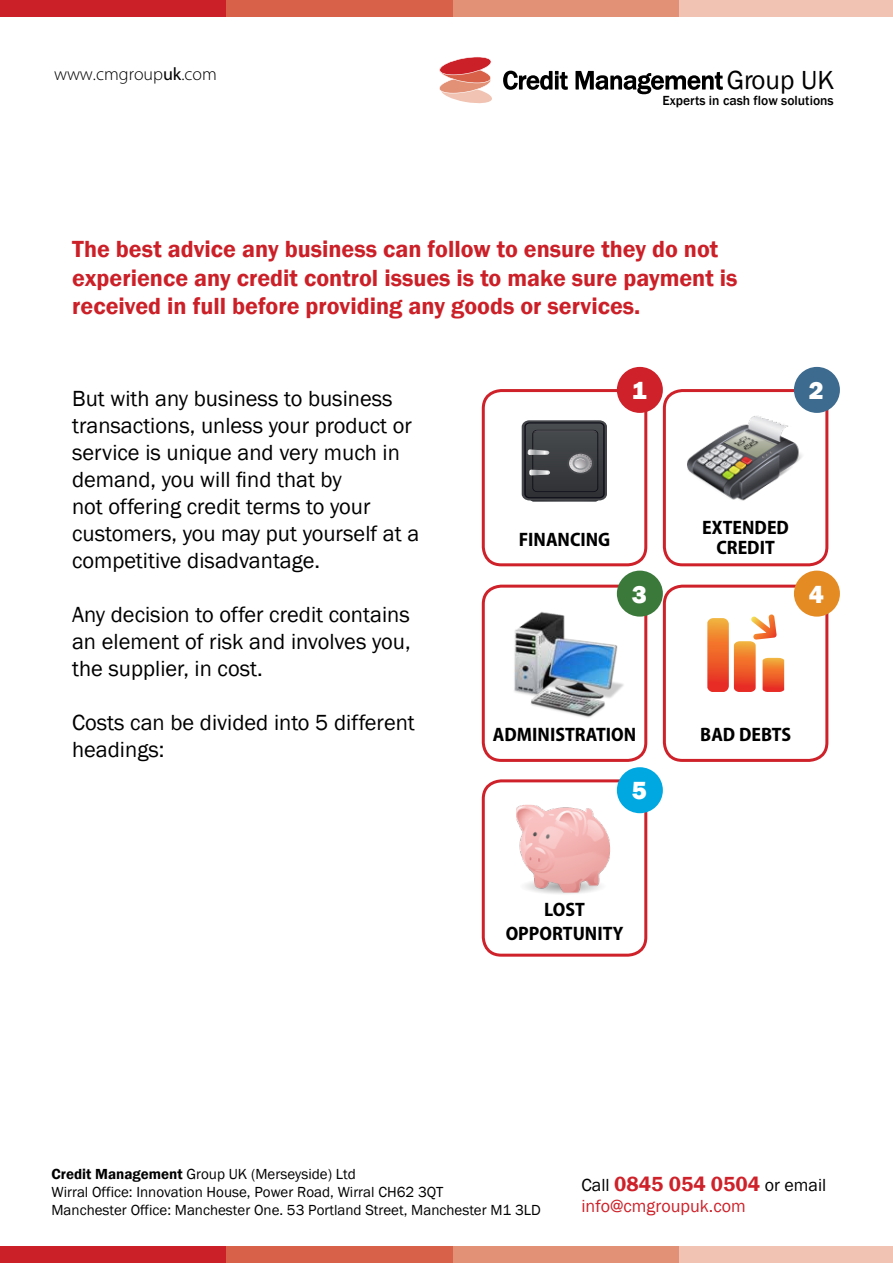
<style>
.page{position:relative;width:893px;height:1263px;background:#fff}
.page>*{position:absolute;margin:0;border:0;box-sizing:border-box;transform-origin:0 0}
.t1{font:26.85px "Franklin Gothic";color:#000}
.t2{font:800 25.5px "Franklin Gothic";color:#fff}
.t3{font:600 24px/28.8px "Franklin Gothic";color:#cc2028}
.t4{font:22.5px/27px "Franklin Gothic";color:#000}
.t5{font:700 semi-condensed 19.5px/23.4px "Myriad Pro";color:#000;text-align:center}
.t6{font:18px/21.5px "Franklin Gothic";color:#ce2129}
.t7{font:300 18px "Myriad Pro";color:#000}
.t8{font:15px/18px "Franklin Gothic";color:#000}
.t9{font:500 13.65px "Franklin Gothic";color:#000}
.s1{font-weight:400}
.s2{font-weight:600}
.s3{color:#000}
.s4{font-weight:600;font-size:21px}
</style>
<div class="page">
<svg style="left:439px;top:57px;width:53px;height:47px"></svg>
<svg style="left:503px;top:71px;width:65px;height:19px"></svg>
<svg style="left:575px;top:71px;width:148px;height:23px"></svg>
<img style="left:687px;top:405px;width:118px;height:96px">
<img style="left:516px;top:804px;width:95px;height:90px">
<svg style="left:707px;top:614px;width:77px;height:78px"></svg>
<svg style="left:522px;top:420px;width:85px;height:82px;background:#46484b"></svg>
<div style="left:482px;top:389px;width:165px;height:177px;border:3px solid #ce2129;border-radius:18px"></div>
<div style="left:663px;top:389px;width:165px;height:177px;border:3px solid #ce2129;border-radius:18px"></div>
<div style="left:482px;top:585px;width:165px;height:177px;border:3px solid #ce2129;border-radius:18px"></div>
<div style="left:663px;top:585px;width:165px;height:177px;border:3px solid #ce2129;border-radius:18px"></div>
<div style="left:482px;top:779px;width:165px;height:178px;border:3px solid #ce2129;border-radius:18px"></div>
<div style="left:0;top:0;width:226px;height:16px;background:#cc2028"></div>
<div style="left:226px;top:0;width:227px;height:16px;background:#d86249"></div>
<div style="left:453px;top:0;width:226px;height:16px;background:#e29076"></div>
<div style="left:679px;top:0;width:214px;height:16px;background:#f0c3b3"></div>
<div style="left:0;top:1247px;width:226px;height:16px;background:#cc2028"></div>
<div style="left:226px;top:1247px;width:227px;height:16px;background:#d86249"></div>
<div style="left:453px;top:1247px;width:226px;height:16px;background:#e29076"></div>
<div style="left:679px;top:1247px;width:214px;height:16px;background:#f0c3b3"></div>
<img style="left:514px;top:612px;width:110px;height:106px">
<div style="left:617px;top:367px;width:46px;height:46px;background:#ce2129;border-radius:50%"></div>
<div style="left:617px;top:571px;width:46px;height:46px;background:#3b793b;border-radius:50%"></div>
<div style="left:617px;top:767px;width:46px;height:46px;background:#00a8e2;border-radius:50%"></div>
<div style="left:794px;top:367px;width:46px;height:46px;background:#3c6b8f;border-radius:50%"></div>
<div style="left:794px;top:571px;width:46px;height:46px;background:#e48b24;border-radius:50%"></div>
<p class="t7" style="left:54px;top:64px;width:164px">www.cmgroup<span class="s1">uk</span>.com</p>
<p class="t1" style="left:727px;top:63px;width:109px">Group UK</p>
<p class="t9" style="left:662px;top:92px;width:173px">Experts in cash flow solutions</p>
<p class="t3" style="left:72px;top:235px;width:667px">The best advice any business can follow to ensure they do not experience any credit control issues is to make sure payment is received in full before providing any goods or services.</p>
<p class="t4" style="left:72px;top:385px;width:349px">But with any business to business transactions, unless your product or service is unique and very much in demand, you will find that by<br>not offering credit terms to your customers, you may put yourself at a competitive disadvantage.</p>
<p class="t4" style="left:72px;top:601px;width:340px;text-align:justify">Any decision to offer credit contains an element of risk and involves you, the supplier, in cost.</p>
<p class="t4" style="left:72px;top:709px;width:344px">Costs can be divided into 5 different headings:</p>
<p class="t2" style="left:632px;top:374px;width:16px">1</p>
<p class="t5" style="left:519px;top:528px;width:93px">FINANCING</p>
<p class="t2" style="left:632px;top:577px;width:16px">3</p>
<p class="t5" style="left:493px;top:723px;width:145px">ADMINISTRATION</p>
<p class="t2" style="left:632px;top:774px;width:16px">5</p>
<p class="t2" style="left:809px;top:374px;width:16px">2</p>
<p class="t5" style="left:702px;top:518px;width:88px;line-height:19.5px">EXTENDED<br>CREDIT</p>
<p class="t2" style="left:809px;top:577px;width:16px">4</p>
<p class="t5" style="left:700px;top:723px;width:92px">BAD DEBTS</p>
<p class="t5" style="left:506px;top:898px;width:119px">LOST<br>OPPORTUNITY</p>
<p class="t8" style="left:51px;top:1165px;width:491px"><span class="s2">Credit Management</span> Group UK (Merseyside) Ltd<br>Wirral Office: Innovation House, Power Road, Wirral CH62 3QT<br>Manchester Office: Manchester One. 53 Portland Street, Manchester M1 3LD</p>
<p class="t6" style="left:581px;top:1174px;width:246px"><span class="s3">Call</span> <span class="s4">0845 054 0504</span> <span class="s3">or email </span>info@cmgroupuk.com</p>
</div>
